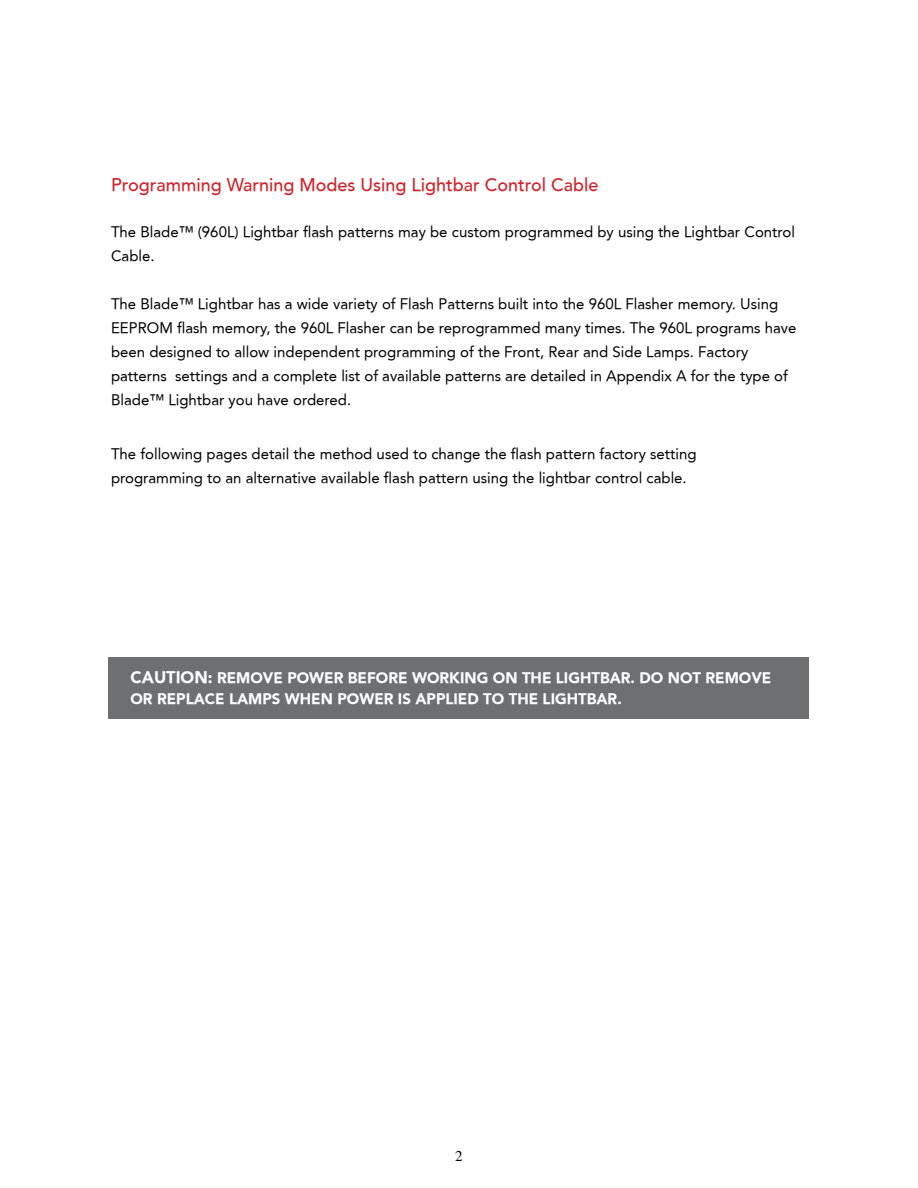
<style>
.page{position:relative;width:918px;height:1188px;background:#fff}
.page>*{position:absolute;margin:0;border:0;box-sizing:border-box;transform-origin:0 0}
.t1{font:500 18px "Avenir";color:#d2232a}
.t2{font:15px/24px "Avenir";color:#000}
.t3{font:900 15px/21px "Avenir";color:#fff}
.s1{font-size:16.5px}
</style>
<div class="page">
<div style="left:109px;top:657px;width:700px;height:62px;background:#6d6f71"></div>
<p class="t1" style="left:111px;top:174px;width:489px">Programming Warning Modes Using Lightbar Control Cable</p>
<p class="t2" style="left:111px;top:220px;width:686px">The Blade™ (960L) Lightbar flash patterns may be custom programmed by using the Lightbar Control<br>Cable.</p>
<p class="t2" style="left:111px;top:292px;width:687px">The Blade™ Lightbar has a wide variety of Flash Patterns built into the 960L Flasher memory. Using EEPROM flash memory, the 960L Flasher can be reprogrammed many times. The 960L programs have been designed to allow independent programming of the Front, Rear and Side Lamps. Factory patterns settings and a complete list of available patterns are detailed in Appendix A for the type of Blade™ Lightbar you have ordered.</p>
<p class="t2" style="left:111px;top:442px;width:587px">The following pages detail the method used to change the flash pattern factory setting programming to an alternative available flash pattern using the lightbar control cable.</p>
<p class="t3" style="left:130px;top:667px;width:642px"><span class="s1">CAUTION:</span> REMOVE POWER BEFORE WORKING ON THE LIGHTBAR. DO NOT REMOVE<br>OR REPLACE LAMPS WHEN POWER IS APPLIED TO THE LIGHTBAR.</p>
</div>
